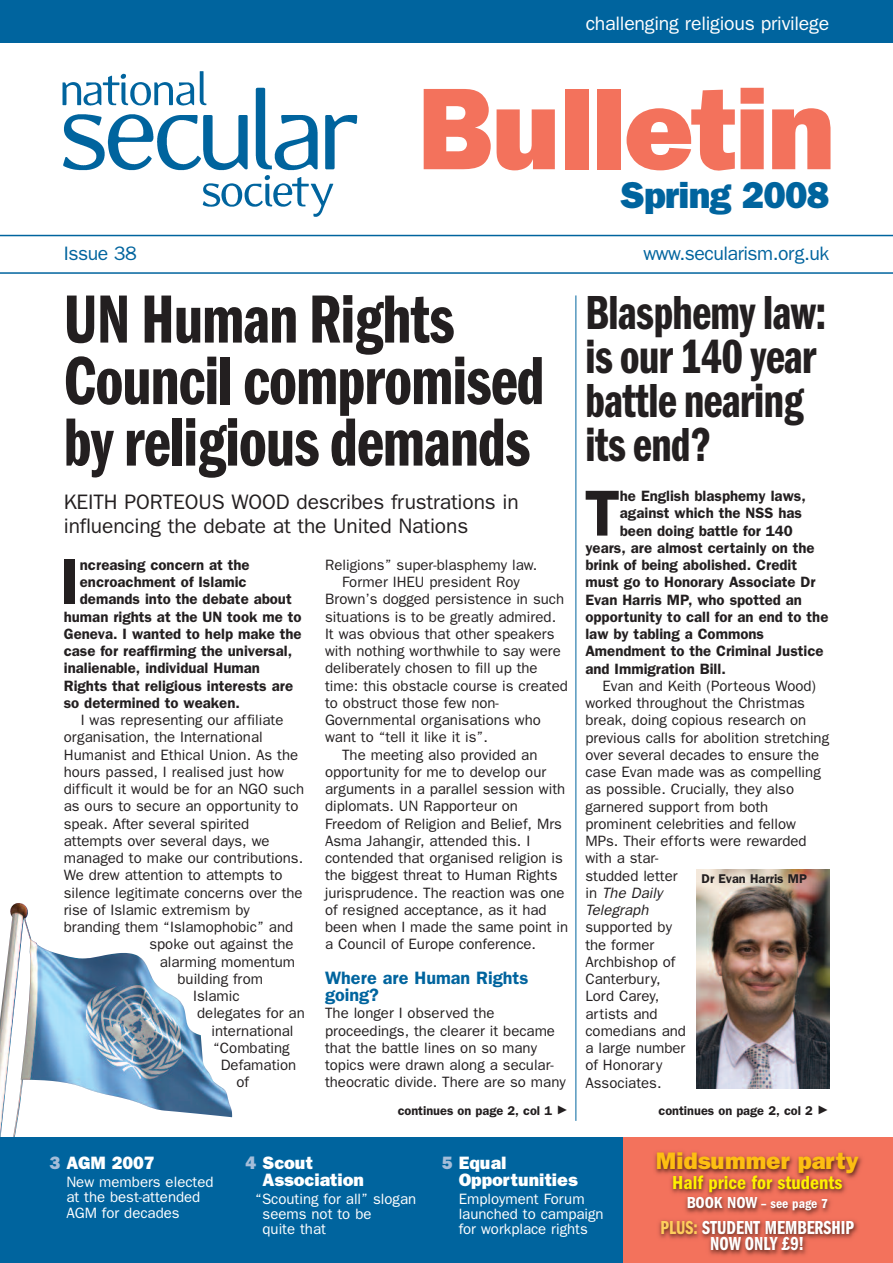
<style>
.page{position:relative;width:893px;height:1263px;background:#fff}
.page>*{position:absolute;margin:0;border:0;box-sizing:border-box;transform-origin:0 0}
.t1{font:800 117px "Franklin Gothic";letter-spacing:-.025em;color:#f3725c}
.t2{font:70.5px/61.5px "Franklin Gothic Demi Cmpr";letter-spacing:-.01em;color:#231f20}
.t3{font:600 65.25px "Franklin Gothic";color:#231f20}
.t4{font:49.5px/44.2px "Franklin Gothic Demi Cmpr";letter-spacing:-.01em;color:#231f20}
.t5{font:800 37.5px "Franklin Gothic";letter-spacing:-.025em;color:#00649e}
.t6{font:800 24px "Franklin Gothic";color:#fdbe12}
.t7{font:21px/24px "Franklin Gothic";letter-spacing:-.005em;color:#231f20}
.t8{font:19.5px/16.5px "Franklin Gothic Demi Cmpr";color:#fff;text-align:center}
.t9{font:19.5px "Franklin Gothic";letter-spacing:-.01em;color:#fff}
.t10{font:19.5px "Franklin Gothic";letter-spacing:-.025em;color:#00649e}
.t11{font:600 condensed 19.5px "Franklin Gothic";color:#fff101}
.t12{font:800 18px/16.8px "Franklin Gothic";color:#fff}
.t13{font:600 18px/17.2px "Franklin Gothic";color:#00649e}
.t14{font:15px/17.2px "Franklin Gothic";color:#231f20}
.t15{font:600 15px "Franklin Gothic";color:#231f20}
.t16{font:15px/15.3px "Franklin Gothic";color:#fff}
.t17{font:600 condensed 13.5px "Franklin Gothic";color:#fff}
.t18{font:600 12.75px "Franklin Gothic";color:#231f20}
.s1{font-style:italic}
.s2{color:#a4bdd9}
.s3{font-size:16.5px}
.s4{color:#fecd5c}
</style>
<div class="page">
<img style="left:0;top:903px;width:232px;height:234px">
<div style="left:0;top:1137px;width:893px;height:126px;background:#00649e"></div>
<div style="left:0;top:0;width:893px;height:43px;background:#00649e"></div>
<hr style="left:0;top:235px;width:893px;height:1px;background:#00649e">
<hr style="left:0;top:272px;width:893px;height:2px;background:#00649e">
<img style="left:62px;top:71px;width:296px;height:146px">
<hr style="left:575px;top:295px;width:1px;height:826px;background:#00649e">
<img style="left:696px;top:869px;width:133px;height:220px">
<div style="left:623px;top:1137px;width:270px;height:126px;background:#f3725c"></div>
<img style="left:654px;top:1151px;width:208px;height:105px">
<h3 class="t9" style="left:586px;top:12px;width:245px">challenging religious privilege</h3>
<h1 class="t1" style="left:417px;top:60px;width:419px">Bulletin</h1>
<h3 class="t5" style="left:620px;top:173px;width:210px">Spring 2008</h3>
<h3 class="t10" style="left:64px;top:242px;width:74px">Issue 38</h3>
<h3 class="t10" style="left:643px;top:242px;width:187px">www.secularism.org.uk</h3>
<h2 class="t2" style="left:64px;top:294px;width:482px">UN Human Rights<br>Council compromised by religious demands</h2>
<h3 class="t7" style="left:64px;top:490px;width:456px">KEITH PORTEOUS WOOD describes frustrations in influencing the debate at the United Nations</h3>
<h3 class="t3" style="left:60px;top:544px;width:21px">I</h3>
<p class="t15" style="left:80px;top:556px;width:171px">ncreasing concern at the</p>
<p class="t15" style="left:80px;top:573px;width:168px">encroachment of Islamic</p>
<p class="t15" style="left:80px;top:590px;width:213px">demands into the debate about</p>
<p class="t15" style="left:64px;top:608px;width:239px">human rights at the UN took me to</p>
<p class="t15" style="left:64px;top:625px;width:239px">Geneva. I wanted to help make the</p>
<p class="t15" style="left:64px;top:642px;width:230px">case for reaffirming the universal,</p>
<p class="t15" style="left:64px;top:659px;width:198px">inalienable, individual Human</p>
<p class="t15" style="left:64px;top:677px;width:231px">Rights that religious interests are</p>
<p class="t15" style="left:64px;top:694px;width:178px">so determined to weaken.</p>
<p class="t14" style="left:81px;top:711px;width:204px">I was representing our affiliate</p>
<p class="t14" style="left:64px;top:728px;width:200px">organisation, the International</p>
<p class="t14" style="left:64px;top:746px;width:236px">Humanist and Ethical Union. As the</p>
<p class="t14" style="left:64px;top:763px;width:222px">hours passed, I realised just how</p>
<p class="t14" style="left:64px;top:780px;width:242px">difficult it would be for an NGO such</p>
<p class="t14" style="left:64px;top:797px;width:236px">as ours to secure an opportunity to</p>
<p class="t14" style="left:64px;top:815px;width:187px">speak. After several spirited</p>
<p class="t14" style="left:64px;top:832px;width:207px">attempts over several days, we</p>
<p class="t14" style="left:64px;top:849px;width:241px">managed to make our contributions.</p>
<p class="t14" style="left:64px;top:866px;width:220px">We drew attention to attempts to</p>
<p class="t14" style="left:64px;top:884px;width:240px">silence legitimate concerns over the</p>
<p class="t14" style="left:64px;top:901px;width:188px">rise of Islamic extremism by</p>
<p class="t14" style="left:64px;top:918px;width:231px">branding them “Islamophobic” and</p>
<p class="t14" style="left:149px;top:935px;width:146px">spoke out against the</p>
<p class="t14" style="left:160px;top:953px;width:137px">alarming momentum</p>
<p class="t14" style="left:178px;top:970px;width:87px">building from</p>
<p class="t14" style="left:193px;top:987px;width:48px">Islamic</p>
<p class="t14" style="left:197px;top:1004px;width:109px">delegates for an</p>
<p class="t14" style="left:211px;top:1022px;width:84px">international</p>
<p class="t14" style="left:213px;top:1039px;width:78px">“Combating</p>
<p class="t14" style="left:221px;top:1056px;width:77px">Defamation</p>
<p class="t14" style="left:236px;top:1073px;width:14px">of</p>
<p class="t14" style="left:325px;top:556px;width:214px">Religions” super-blasphemy law.</p>
<p class="t14" style="left:342px;top:573px;width:179px">Former IHEU president Roy</p>
<p class="t14" style="left:325px;top:590px;width:241px">Brown’s dogged persistence in such</p>
<p class="t14" style="left:325px;top:608px;width:233px">situations is to be greatly admired.</p>
<p class="t14" style="left:325px;top:625px;width:231px">It was obvious that other speakers</p>
<p class="t14" style="left:325px;top:642px;width:237px">with nothing worthwhile to say were</p>
<p class="t14" style="left:325px;top:659px;width:214px">deliberately chosen to fill up the</p>
<p class="t14" style="left:325px;top:677px;width:244px">time: this obstacle course is created</p>
<p class="t14" style="left:325px;top:694px;width:175px">to obstruct those few non-</p>
<p class="t14" style="left:325px;top:711px;width:217px">Governmental organisations who</p>
<p class="t14" style="left:325px;top:728px;width:164px">want to “tell it like it is”.</p>
<p class="t14" style="left:342px;top:746px;width:197px">The meeting also provided an</p>
<p class="t14" style="left:325px;top:763px;width:223px">opportunity for me to develop our</p>
<p class="t14" style="left:325px;top:780px;width:242px">arguments in a parallel session with</p>
<p class="t14" style="left:325px;top:797px;width:194px">diplomats. UN Rapporteur on</p>
<p class="t14" style="left:325px;top:815px;width:238px">Freedom of Religion and Belief, Mrs</p>
<p class="t14" style="left:325px;top:832px;width:207px">Asma Jahangir, attended this. I</p>
<p class="t14" style="left:325px;top:849px;width:239px">contended that organised religion is</p>
<p class="t14" style="left:325px;top:866px;width:234px">the biggest threat to Human Rights</p>
<p class="t14" style="left:325px;top:884px;width:241px">jurisprudence. The reaction was one</p>
<p class="t14" style="left:325px;top:901px;width:223px">of resigned acceptance, as it had</p>
<p class="t14" style="left:325px;top:918px;width:245px">been when I made the same point in</p>
<p class="t14" style="left:325px;top:935px;width:213px">a Council of Europe conference.</p>
<p class="t13" style="left:325px;top:969px;width:205px">Where are Human Rights going?</p>
<p class="t14" style="left:325px;top:1004px;width:242px">The longer I observed the proceedings, the clearer it became that the battle lines on so many topics were drawn along a secular&shy;theocratic divide. There are so many</p>
<h3 class="t4" style="left:585px;top:294px;width:243px">Blasphemy law: is our 140 year battle nearing its end?</h3>
<h3 class="t3" style="left:585px;top:475px;width:37px">T</h3>
<p class="t15" style="left:620px;top:487px;width:187px">he English blasphemy laws,</p>
<p class="t15" style="left:620px;top:504px;width:184px">against which the NSS has</p>
<p class="t15" style="left:620px;top:522px;width:174px">been doing battle for 140</p>
<p class="t15" style="left:585px;top:539px;width:231px">years, are almost certainly on the</p>
<p class="t15" style="left:585px;top:556px;width:213px">brink of being abolished. Credit</p>
<p class="t15" style="left:585px;top:573px;width:232px">must go to Honorary Associate Dr</p>
<p class="t15" style="left:585px;top:591px;width:218px">Evan Harris MP, who spotted an</p>
<p class="t15" style="left:585px;top:608px;width:245px">opportunity to call for an end to the</p>
<p class="t15" style="left:585px;top:625px;width:180px">law by tabling a Commons</p>
<p class="t15" style="left:585px;top:642px;width:240px">Amendment to the Criminal Justice</p>
<p class="t15" style="left:585px;top:660px;width:142px">and Immigration Bill.</p>
<p class="t14" style="left:585px;top:677px;width:245px;text-indent:17px">Evan and Keith (Porteous Wood) worked throughout the Christmas break, doing copious research on previous calls for abolition stretching over several decades to ensure the case Evan made was as compelling as possible. Crucially, they also garnered support from both prominent celebrities and fellow<br>MPs. Their efforts were rewarded with a star-<br>studded letter<br>in <span class="s1">The Daily<br>Telegraph</span></p>
<p class="t14" style="left:585px;top:918px;width:102px">supported by the former<br>Archbishop of<br>Canterbury,<br>Lord Carey, artists and comedians and a large number of Honorary<br>Associates.</p>
<p class="t18" style="left:702px;top:871px;width:107px">Dr Evan Harris MP</p>
<p class="t12" style="left:49px;top:1155px;width:107px"><span class="s2">3</span> AGM 2007</p>
<p class="t16" style="left:66px;top:1174px;width:149px">New members elected at the best-attended<br>AGM for decades</p>
<p class="t18" style="left:398px;top:1103px;width:172px">continues on page 2, col 1 ✓</p>
<p class="t18" style="left:658px;top:1103px;width:172px">continues on page 2, col 2 ✓</p>
<p class="t12" style="left:263px;top:1155px;width:103px;text-indent:-17px"><span class="s2">4</span> Scout<br>Association</p>
<p class="t16" style="left:263px;top:1191px;width:155px;text-indent:-7px">“Scouting for all” slogan seems not to be<br>quite that</p>
<p class="t12" style="left:459px;top:1155px;width:121px;text-indent:-17px"><span class="s2">5</span> Equal<br>Opportunities</p>
<p class="t16" style="left:459px;top:1191px;width:147px">Employment Forum launched to campaign for workplace rights</p>
<h3 class="t6" style="left:656px;top:1147px;width:204px">Midsummer party</h3>
<h3 class="t11" style="left:672px;top:1176px;width:172px">Half price for students</h3>
<p class="t17" style="left:687px;top:1199px;width:143px"><span class="s3">BOOK NOW</span> – see page 7</p>
<h3 class="t8" style="left:660px;top:1221px;width:195px"><span class="s4">PLUS:</span> STUDENT MEMBERSHIP<br>NOW ONLY £9!</h3>
</div>
